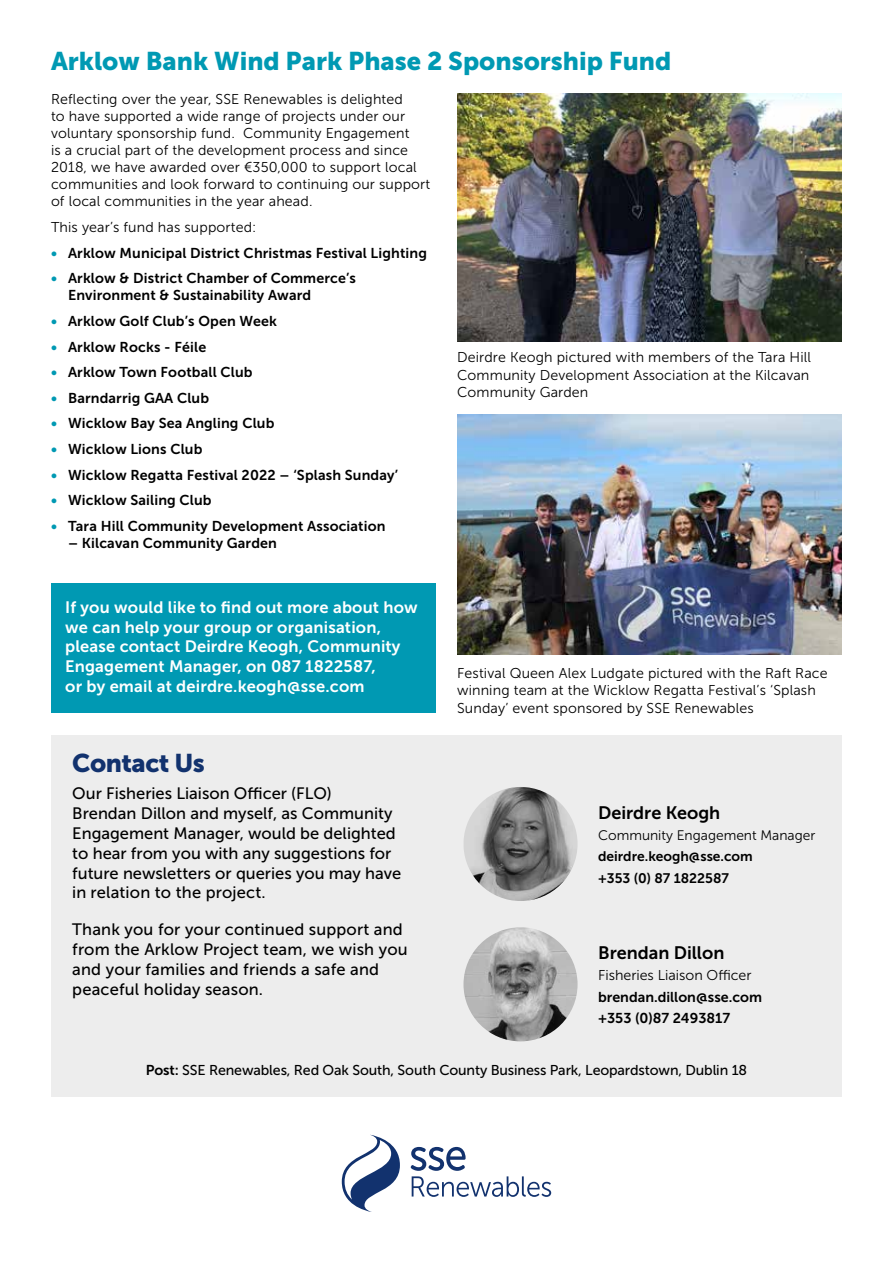
<style>
.page{position:relative;width:893px;height:1263px;background:#fff}
.page>*{position:absolute;margin:0;border:0;box-sizing:border-box;transform-origin:0 0}
.t1{font:25.5px "Museo Sans 900";color:#0099b3}
.t2{font:25.5px "Museo Sans 900";letter-spacing:-.02em;color:#12326e}
.t3{font:18px "Museo Sans 700";color:#000}
.t4{font:16.5px/19.8px "Museo Sans 500";color:#000}
.t5{font:16.5px/19.8px "Museo Sans 700";letter-spacing:.01em;color:#fff}
.t6{font:14.25px/17.1px "Museo Sans 300";letter-spacing:.01em;color:#000}
.t7{font:14.25px/21.1px "Museo Sans 700";letter-spacing:.01em;color:#000}
.t8{font:14.25px "Museo Sans 500";letter-spacing:-.01em;color:#000}
.t9{font:13.8px/21.1px "Museo Sans 700";color:#000}
.t10{font:13.8px "Museo Sans 300";color:#000}
.s1{color:#0099b3}
.s2{font-family:"Museo Sans 700"}
</style>
<div class="page">
<div style="left:51px;top:736px;width:791px;height:361px;background:#ededed"></div>
<img style="left:463px;top:927px;width:115px;height:114px;border-radius:57px">
<svg style="left:342px;top:1135px;width:58px;height:77px"></svg>
<svg style="left:411px;top:1147px;width:140px;height:50px"></svg>
<img style="left:464px;top:787px;width:114px;height:114px;border-radius:56px">
<div style="left:51px;top:583px;width:385px;height:129px;background:#0099b3"></div>
<img style="left:457px;top:93px;width:385px;height:248px">
<img style="left:457px;top:415px;width:385px;height:240px">
<h1 class="t1" style="left:51px;top:47px;width:622px">Arklow Bank Wind Park Phase 2 Sponsorship Fund</h1>
<p class="t6" style="left:51px;top:90px;width:381px">Reflecting over the year, SSE Renewables is delighted<br>to have supported a wide range of projects under our voluntary sponsorship fund. Community Engagement<br>is a crucial part of the development process and since 2018, we have awarded over €350,000 to support local communities and look forward to continuing our support of local communities in the year ahead.</p>
<p class="t6" style="left:51px;top:219px;width:207px">This year’s fund has supported:</p>
<p class="t7" style="left:51px;top:242px;width:377px"><span class="s1">•</span> Arklow Municipal District Christmas Festival Lighting</p>
<p class="t7" style="left:68px;top:270px;width:289px;line-height:17.1px;text-indent:-17px"><span class="s1">•</span> Arklow &amp; District Chamber of Commerce’s<br>Environment &amp; Sustainability Award</p>
<p class="t7" style="left:51px;top:310px;width:228px"><span class="s1">•</span> Arklow Golf Club’s Open Week</p>
<p class="t7" style="left:51px;top:336px;width:157px"><span class="s1">•</span> Arklow Rocks - Féile</p>
<p class="t7" style="left:51px;top:362px;width:203px"><span class="s1">•</span> Arklow Town Football Club</p>
<p class="t7" style="left:51px;top:387px;width:160px"><span class="s1">•</span> Barndarrig GAA Club</p>
<p class="t7" style="left:51px;top:413px;width:225px"><span class="s1">•</span> Wicklow Bay Sea Angling Club</p>
<p class="t7" style="left:51px;top:438px;width:153px"><span class="s1">•</span> Wicklow Lions Club</p>
<p class="t7" style="left:51px;top:464px;width:349px"><span class="s1">•</span> Wicklow Regatta Festival 2022 – ‘Splash Sunday’</p>
<p class="t7" style="left:51px;top:490px;width:162px"><span class="s1">•</span> Wicklow Sailing Club</p>
<p class="t7" style="left:51px;top:515px;width:336px"><span class="s1">•</span> Tara Hill Community Development Association</p>
<p class="t7" style="left:68px;top:532px;width:210px">– Kilcavan Community Garden</p>
<p class="t6" style="left:457px;top:349px;width:355px;text-align:justify">Deirdre Keogh pictured with members of the Tara Hill Community Development Association at the Kilcavan Community Garden</p>
<p class="t5" style="left:65px;top:597px;width:354px">If you would like to find out more about how we can help your group or organisation, please contact Deirdre Keogh, Community Engagement Manager, on 087 1822587,<br>or by email at deirdre.keogh@sse.com</p>
<h1 class="t2" style="left:72px;top:748px;width:134px">Contact Us</h1>
<p class="t4" style="left:72px;top:784px;width:331px">Our Fisheries Liaison Officer (FLO)<br>Brendan Dillon and myself, as Community Engagement Manager, would be delighted to hear from you with any suggestions for future newsletters or queries you may have in relation to the project.</p>
<p class="t4" style="left:72px;top:920px;width:337px">Thank you for your continued support and from the Arklow Project team, we wish you and your families and friends a safe and peaceful holiday season.</p>
<p class="t6" style="left:457px;top:665px;width:372px">Festival Queen Alex Ludgate pictured with the Raft Race winning team at the Wicklow Regatta Festival’s ‘Splash<br>Sunday’ event sponsored by SSE Renewables</p>
<p class="t3" style="left:598px;top:803px;width:124px">Deirdre Keogh</p>
<p class="t10" style="left:598px;top:828px;width:219px">Community Engagement Manager</p>
<p class="t9" style="left:598px;top:846px;width:156px">deirdre.keogh@sse.com +353 (0) 87 1822587</p>
<p class="t3" style="left:598px;top:943px;width:128px">Brendan Dillon</p>
<p class="t6" style="left:598px;top:967px;width:155px">Fisheries Liaison Officer</p>
<p class="t7" style="left:598px;top:986px;width:165px">brendan.dillon@sse.com +353 (0)87 2493817</p>
<p class="t8" style="left:146px;top:1062px;width:603px"><span class="s2">Post:</span> SSE Renewables, Red Oak South, South County Business Park, Leopardstown, Dublin 18</p>
</div>
